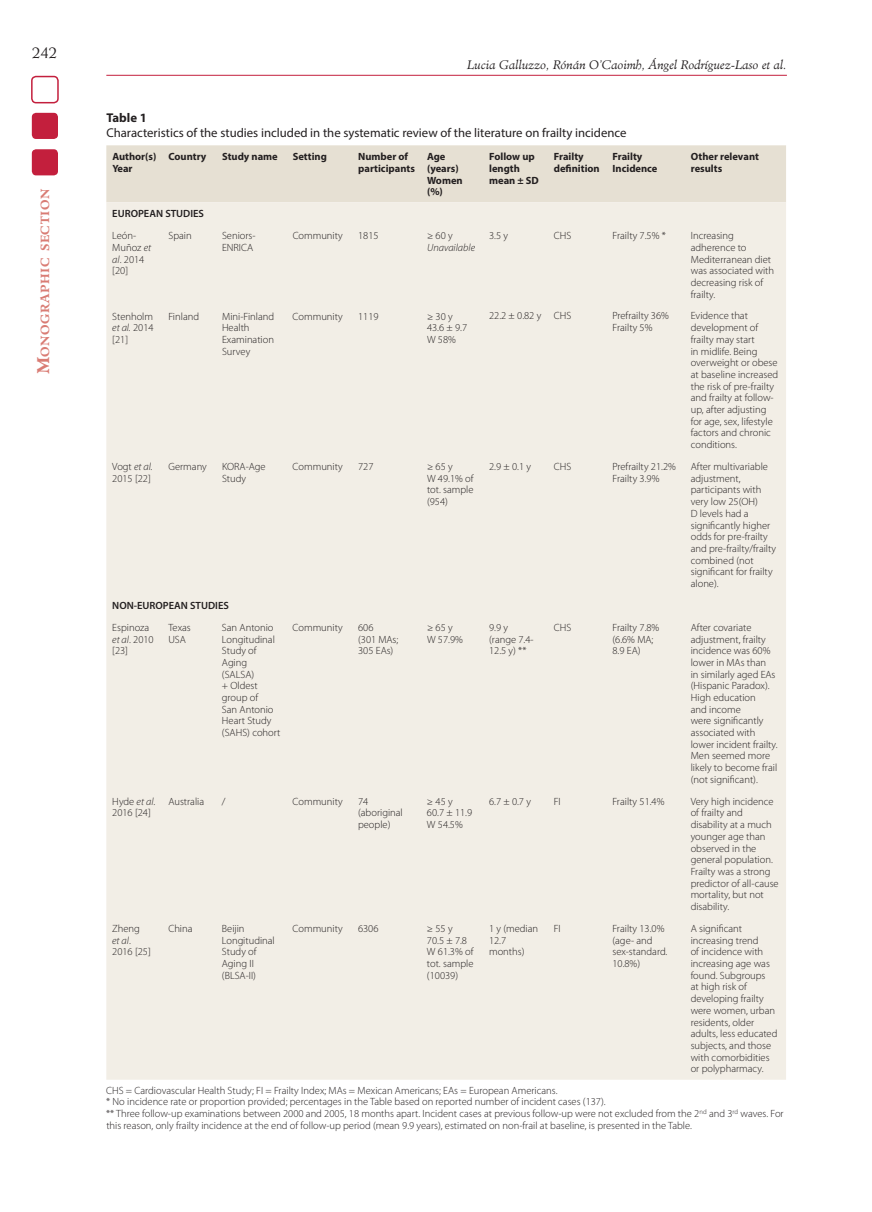
<style>
.page{position:relative;width:872px;height:1212px;background:#fff}
.page>*{position:absolute;margin:0;border:0;box-sizing:border-box;transform-origin:0 0}
.t1{font:300 15px "Minister Std";color:#231f20}
.t2{font:12.75px "Myriad Pro";color:#231f20}
.t3{font:700 12.75px "Myriad Pro";color:#231f20}
.t4{font:italic 300 12px "Minister Std";color:#231f20}
.t5{font:700 11.55px "Minister Std";letter-spacing:.045em;color:#d97c74}
.t6{font:300 10.5px/11.7px "Myriad Pro";color:#231f20}
.t7{font:700 10.5px/11.7px "Myriad Pro";color:#231f20}
.t8{font:600 10.5px "Myriad Pro";color:#231f20}
.t9{font:italic 300 10.5px "Myriad Pro";color:#231f20}
.s1{font-size:16.5px}
.s2{font-style:italic}
</style>
<div class="page">
<hr style="left:106px;top:75px;width:681px;height:1px;background:#c31f3d">
<div style="left:31px;top:76px;width:28px;height:27px;border:2px solid #c31f3d;border-radius:4px"></div>
<div style="left:32px;top:113px;width:26px;height:26px;background:#c31f3d;border-radius:4px"></div>
<div style="left:32px;top:149px;width:26px;height:26px;background:#c31f3d;border-radius:4px"></div>
<div style="left:106px;top:145px;width:680px;height:57px;background:#e6e0d3"></div>
<div style="left:106px;top:202px;width:680px;height:878px;background:#f2eee6"></div>
<h1 class="t1" style="left:32px;top:44px;width:27px">242</h1>
<p class="t5" style="left:38px;top:374px;width:187px;rotate:-90deg"><span class="s1">M</span>onographic section</p>
<p class="t4" style="left:467px;top:58px;width:321px">Lucia Galluzzo, Rónán O’Caoimh, Ángel Rodríguez-Laso et al.</p>
<p class="t3" style="left:106px;top:109px;width:42px">Table 1</p>
<p class="t2" style="left:106px;top:125px;width:522px">Characteristics of the studies included in the systematic review of the literature on frailty incidence</p>
<p class="t7" style="left:112px;top:150px;width:46px">Author(s)<br>Year</p>
<p class="t7" style="left:168px;top:150px;width:39px">Country</p>
<p class="t7" style="left:222px;top:150px;width:57px">Study name</p>
<p class="t7" style="left:293px;top:150px;width:36px">Setting</p>
<p class="t7" style="left:358px;top:150px;width:58px">Number of participants</p>
<p class="t7" style="left:427px;top:150px;width:37px">Age (years)<br>Women (%)</p>
<p class="t7" style="left:489px;top:150px;width:51px">Follow up length mean ± SD</p>
<p class="t7" style="left:554px;top:150px;width:47px">Frailty definition</p>
<p class="t7" style="left:612px;top:150px;width:46px">Frailty<br>Incidence</p>
<p class="t7" style="left:691px;top:150px;width:70px">Other relevant results</p>
<p class="t8" style="left:112px;top:207px;width:93px">EUROPEAN STUDIES</p>
<p class="t6" style="left:112px;top:230px;width:40px">León-<br>Muñoz <span class="s2">et al</span>. 2014 [20]</p>
<p class="t6" style="left:168px;top:230px;width:25px">Spain</p>
<p class="t6" style="left:222px;top:230px;width:35px">Seniors-<br>ENRICA</p>
<p class="t6" style="left:293px;top:230px;width:52px">Community</p>
<p class="t6" style="left:358px;top:230px;width:22px">1815</p>
<p class="t6" style="left:427px;top:230px;width:27px">≥ 60 y</p>
<p class="t6" style="left:489px;top:230px;width:20px">3.5 y</p>
<p class="t6" style="left:554px;top:230px;width:19px">CHS</p>
<p class="t6" style="left:612px;top:230px;width:55px">Frailty 7.5% *</p>
<p class="t6" style="left:691px;top:230px;width:85px">Increasing adherence to<br>Mediterranean diet was associated with decreasing risk of frailty.</p>
<p class="t9" style="left:427px;top:242px;width:50px">Unavailable</p>
<p class="t6" style="left:112px;top:310px;width:43px;text-align:justify">Stenholm <span class="s2">et al.</span> 2014 [21]</p>
<p class="t6" style="left:168px;top:310px;width:32px">Finland</p>
<p class="t6" style="left:222px;top:310px;width:54px">Mini-Finland<br>Health<br>Examination<br>Survey</p>
<p class="t6" style="left:293px;top:310px;width:52px">Community</p>
<p class="t6" style="left:358px;top:310px;width:22px">1119</p>
<p class="t6" style="left:427px;top:310px;width:42px">≥ 30 y<br>43.6 ± 9.7<br>W 58%</p>
<p class="t6" style="left:489px;top:310px;width:84px">22.2 ± 0.82 y CHS</p>
<p class="t6" style="left:612px;top:310px;width:58px">Prefrailty 36%<br>Frailty 5%</p>
<p class="t6" style="left:691px;top:310px;width:89px">Evidence that development of frailty may start<br>in midlife. Being overweight or obese at baseline increased the risk of pre-frailty and frailty at follow&shy;up, after adjusting for age, sex, lifestyle factors and chronic conditions.</p>
<p class="t6" style="left:112px;top:461px;width:42px">Vogt <span class="s2">et al.<br></span>2015 [22]</p>
<p class="t6" style="left:168px;top:461px;width:40px">Germany</p>
<p class="t6" style="left:222px;top:461px;width:45px">KORA-Age<br>Study</p>
<p class="t6" style="left:293px;top:461px;width:52px">Community</p>
<p class="t6" style="left:358px;top:461px;width:17px">727</p>
<p class="t6" style="left:427px;top:461px;width:48px">≥ 65 y<br>W 49.1% of tot. sample (954)</p>
<p class="t6" style="left:489px;top:461px;width:43px">2.9 ± 0.1 y</p>
<p class="t6" style="left:554px;top:461px;width:19px">CHS</p>
<p class="t6" style="left:612px;top:461px;width:65px">Prefrailty 21.2%<br>Frailty 3.9%</p>
<p class="t6" style="left:690px;top:461px;width:87px">After multivariable adjustment, participants with very low 25(OH)<br>D levels had a significantly higher odds for pre-frailty and pre-frailty/frailty combined (not significant for frailty alone).</p>
<p class="t8" style="left:112px;top:599px;width:118px">NON-EUROPEAN STUDIES</p>
<p class="t6" style="left:112px;top:622px;width:43px">Espinoza <span class="s2">et al</span>. 2010 [23]</p>
<p class="t6" style="left:168px;top:622px;width:24px">Texas<br>USA</p>
<p class="t6" style="left:222px;top:622px;width:60px">San Antonio<br>Longitudinal<br>Study of<br>Aging (SALSA)<br>+ Oldest group of<br>San Antonio<br>Heart Study (SAHS) cohort</p>
<p class="t6" style="left:292px;top:622px;width:52px">Community</p>
<p class="t6" style="left:358px;top:622px;width:42px">606<br>(301 MAs;<br>305 EAs)</p>
<p class="t6" style="left:427px;top:622px;width:37px">≥ 65 y<br>W 57.9%</p>
<p class="t6" style="left:489px;top:622px;width:46px">9.9 y (range 7.4-<br>12.5 y) **</p>
<p class="t6" style="left:554px;top:622px;width:19px">CHS</p>
<p class="t6" style="left:612px;top:622px;width:48px">Frailty 7.8% (6.6% MA;<br>8.9 EA)</p>
<p class="t6" style="left:690px;top:622px;width:88px">After covariate adjustment, frailty incidence was 60% lower in MAs than<br>in similarly aged EAs (Hispanic Paradox).<br>High education<br>and income<br>were significantly associated with lower incident frailty.<br>Men seemed more likely to become frail (not significant).</p>
<p class="t6" style="left:112px;top:795px;width:45px">Hyde <span class="s2">et al</span>.<br>2016 [24]</p>
<p class="t6" style="left:168px;top:795px;width:37px">Australia</p>
<p class="t6" style="left:222px;top:795px;width:5px">/</p>
<p class="t6" style="left:292px;top:795px;width:52px">Community</p>
<p class="t6" style="left:358px;top:795px;width:46px">74 (aboriginal people)</p>
<p class="t6" style="left:427px;top:795px;width:47px">≥ 45 y<br>60.7 ± 11.9<br>W 54.5%</p>
<p class="t6" style="left:489px;top:795px;width:43px">6.7 ± 0.7 y</p>
<p class="t6" style="left:554px;top:795px;width:9px">FI</p>
<p class="t6" style="left:612px;top:795px;width:54px">Frailty 51.4%</p>
<p class="t6" style="left:690px;top:795px;width:89px">Very high incidence of frailty and disability at a much younger age than observed in the general population.<br>Frailty was a strong predictor of all-cause mortality, but not disability.</p>
<p class="t6" style="left:112px;top:923px;width:40px">Zheng<br><span class="s2">et al</span>.<br>2016 [25]</p>
<p class="t6" style="left:168px;top:923px;width:26px">China</p>
<p class="t6" style="left:222px;top:923px;width:54px">Beijin<br>Longitudinal<br>Study of<br>Aging II (BLSA-II)</p>
<p class="t6" style="left:292px;top:923px;width:52px">Community</p>
<p class="t6" style="left:358px;top:923px;width:22px">6306</p>
<p class="t6" style="left:427px;top:923px;width:48px">≥ 55 y<br>70.5 ± 7.8<br>W 61.3% of tot. sample (10039)</p>
<p class="t6" style="left:489px;top:923px;width:51px">1 y (median<br>12.7 months)</p>
<p class="t6" style="left:554px;top:923px;width:9px">FI</p>
<p class="t6" style="left:612px;top:923px;width:56px">Frailty 13.0% (age- and sex-standard.<br>10.8%)</p>
<p class="t6" style="left:690px;top:923px;width:88px">A significant increasing trend<br>of incidence with increasing age was found. Subgroups<br>at high risk of developing frailty were women, urban residents, older adults, less educated subjects, and those with comorbidities or polypharmacy.</p>
<p class="t6" style="left:106px;top:1084px;width:679px">CHS = Cardiovascular Health Study; FI = Frailty Index; MAs = Mexican Americans; EAs = European Americans.<br>* No incidence rate or proportion provided; percentages in the Table based on reported number of incident cases (137).<br>** Three follow-up examinations between 2000 and 2005, 18 months apart. Incident cases at previous follow-up were not excluded from the 2<sup>nd</sup> and 3<sup>rd</sup> waves. For this reason, only frailty incidence at the end of follow-up period (mean 9.9 years), estimated on non-frail at baseline, is presented in the Table.</p>
</div>
